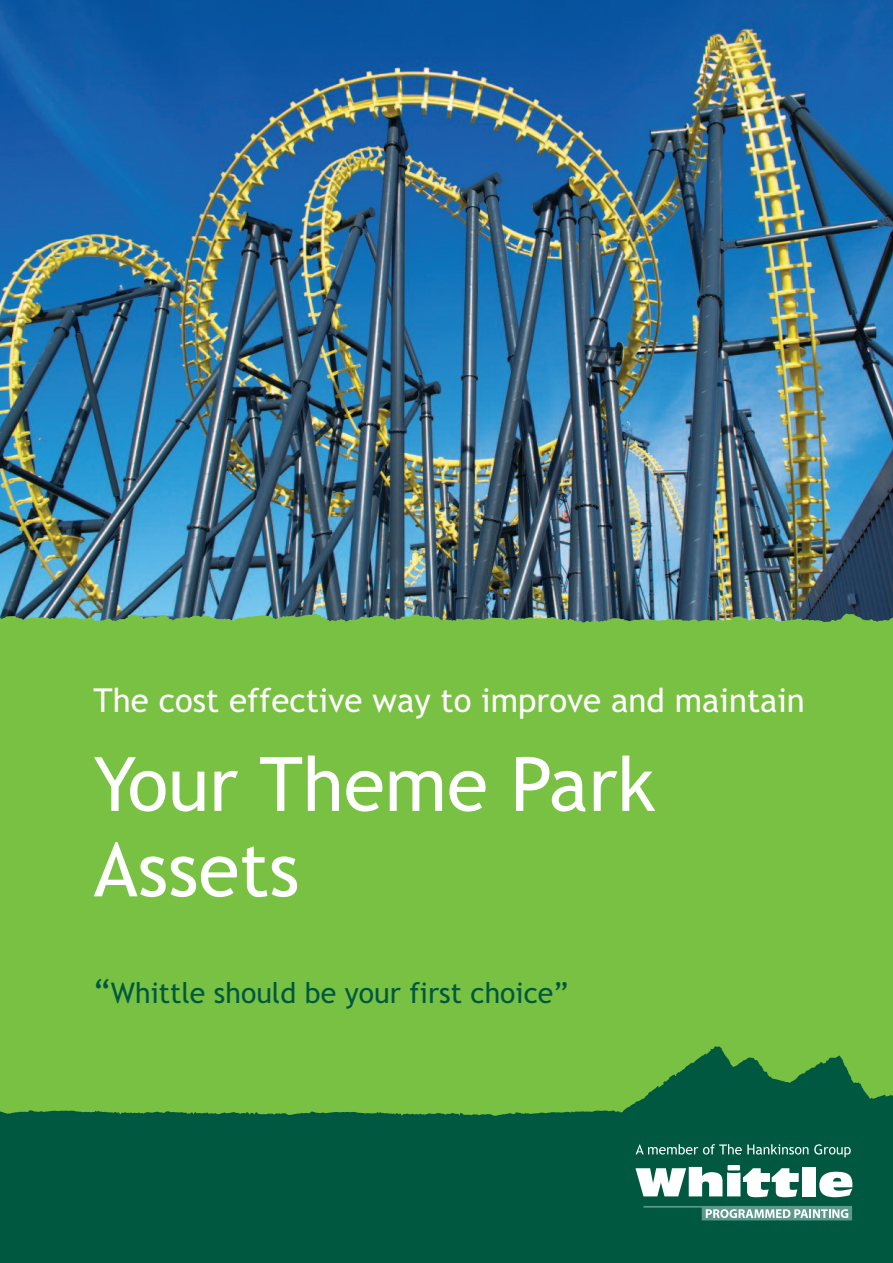
<style>
.page{position:relative;width:893px;height:1263px;background:#fff}
.page>*{position:absolute;margin:0;border:0;box-sizing:border-box;transform-origin:0 0}
.t1{font:75px/85.5px "Trebuchet MS";color:#fff}
.t2{font:33px "Trebuchet MS";color:#fff}
.t3{font:28.5px "Trebuchet MS";color:#005840}
.s1{font-size:33px}
</style>
<div class="page">
<img style="left:0;top:0;width:893px;height:613px">
<div style="left:0;top:613px;width:893px;height:432px;background:#79c142"></div>
<svg style="left:0;top:1045px;width:893px;height:218px;background:#217440"></svg>
<svg style="left:643px;top:1206px;width:209px;height:14px;background:#689f91"></svg>
<svg style="left:635px;top:1165px;width:164px;height:32px"></svg>
<div style="left:802px;top:1167px;width:13px;height:29px;background:#fff"></div>
<svg style="left:819px;top:1172px;width:33px;height:25px"></svg>
<svg style="left:635px;top:1144px;width:216px;height:13px;background:#377b69"></svg>
<p class="t2" style="left:94px;top:681px;width:713px">The cost effective way to improve and maintain</p>
<h1 class="t1" style="left:94px;top:742px;width:563px">Your Theme Park<br>Assets</h1>
<p class="t3" style="left:94px;top:976px;width:476px"><span class="s1">“</span>Whittle should be your first choice”</p>
</div>
